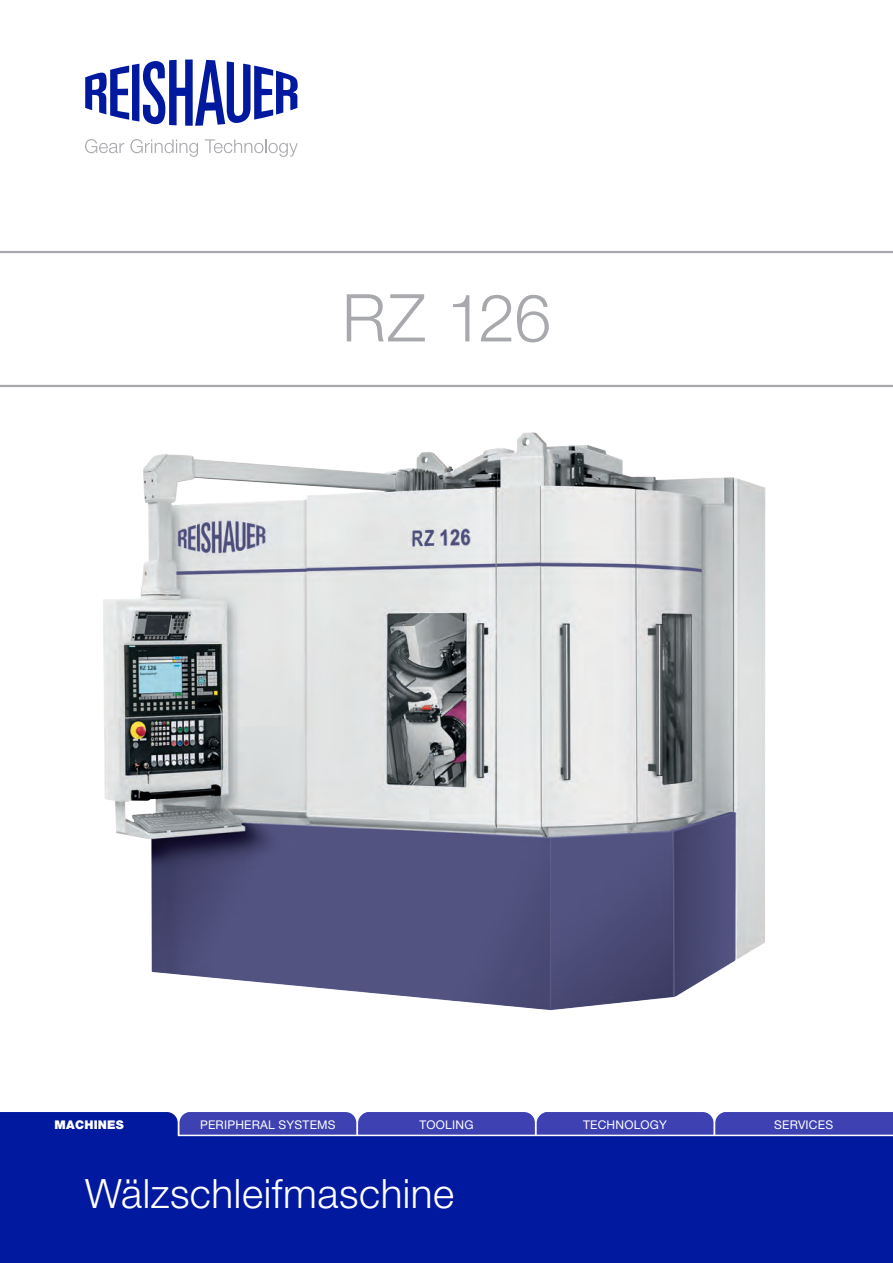
<style>
.page{position:relative;width:893px;height:1263px;background:#fff}
.page>*{position:absolute;margin:0;border:0;box-sizing:border-box;transform-origin:0 0}
.t1{font:300 66px "Helvetica Neue LT Std";color:#a8a9ad}
.t2{font:300 40.5px "Helvetica Neue LT Std";letter-spacing:.015em;color:#fff}
.t3{font:12px "Helvetica Neue LT Std";letter-spacing:.02em;color:#fff}
.t4{font:900 12px "Helvetica Neue LT Std";letter-spacing:.02em;color:#fff}
</style>
<div class="page">
<hr style="left:0;top:251px;width:893px;height:2px;background:#a8a9ad">
<hr style="left:0;top:385px;width:893px;height:2px;background:#a8a9ad">
<svg style="left:0;top:1112px;width:893px;height:23px;background:#373eb0"></svg>
<div style="left:0;top:1135px;width:893px;height:128px;background:#00199f"></div>
<hr style="left:178px;top:1135px;width:715px;height:1px;background:#fff">
<svg style="left:85px;top:139px;width:39px;height:14px"></svg>
<svg style="left:130px;top:139px;width:68px;height:18px"></svg>
<svg style="left:205px;top:139px;width:93px;height:18px"></svg>
<svg style="left:85px;top:60px;width:213px;height:66px"></svg>
<img style="left:62px;top:384px;width:756px;height:627px">
<p class="t1" style="left:342px;top:278px;width:210px">RZ 126</p>
<p class="t4" style="left:55px;top:1117px;width:71px">MACHINES</p>
<p class="t3" style="left:200px;top:1118px;width:137px">PERIPHERAL SYSTEMS</p>
<p class="t3" style="left:419px;top:1118px;width:55px">TOOLING</p>
<p class="t3" style="left:583px;top:1118px;width:85px">TECHNOLOGY</p>
<p class="t3" style="left:774px;top:1118px;width:60px">SERVICES</p>
<p class="t2" style="left:85px;top:1168px;width:371px">Wälzschleifmaschine</p>
</div>
